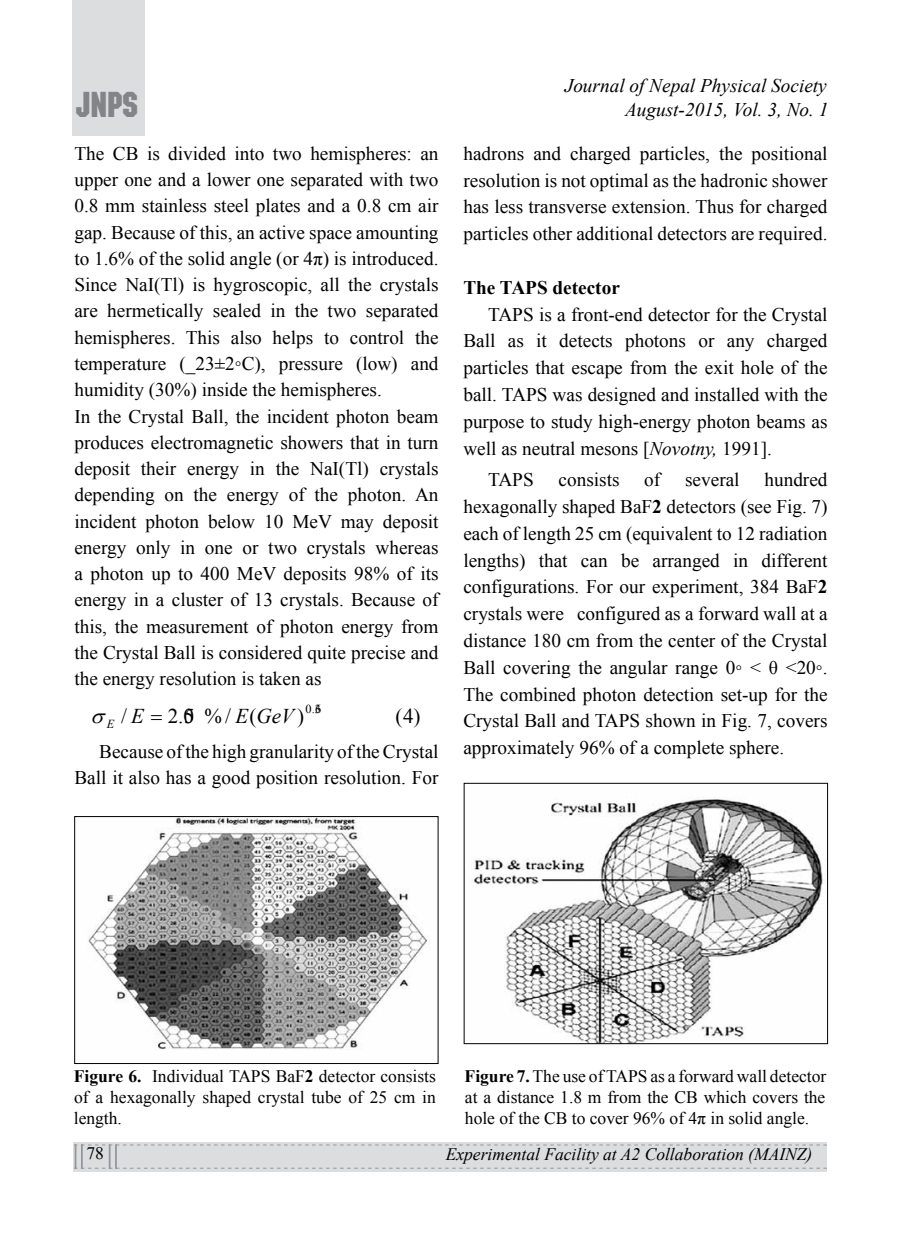
<style>
.page{position:relative;width:902px;height:1241px;background:#fff}
.page>*{position:absolute;margin:0;border:0;box-sizing:border-box;transform-origin:0 0}
.t1{font:35px "Motor";color:#828487}
.t2{font:21px "Times New Roman";color:#000}
.t3{font:italic 21px "Times New Roman";color:#000}
.t4{font:19.25px/26.2px "Times New Roman";color:#000;text-align:justify}
.t5{font:italic 19.25px/23.1px "Times New Roman";color:#000;text-align:right}
.t6{font:700 19.25px "Times New Roman";color:#000}
.t7{font:17.5px/21px "Times New Roman";color:#000;text-align:justify}
.t8{font:italic 17.5px "Times New Roman";color:#000}
.t9{font:12.25px "Times New Roman";color:#000}
.t10{font:italic 12.25px "Times New Roman";color:#000}
.s1{font-style:normal}
.s2{font-style:italic}
.s3{font-weight:700}
</style>
<div class="page">
<div style="left:74px;top:1141px;width:753px;height:30px;background:linear-gradient(to right,#dcddde,#dcddde)"></div>
<div style="left:72px;top:0;width:73px;height:135px;background:#dcddde"></div>
<svg style="left:74px;top:1143px;width:753px;height:25px;background:#d9dadb"></svg>
<hr style="left:81px;top:1143px;width:2px;height:25px;background:#939598">
<hr style="left:115px;top:1143px;width:2px;height:25px;background:#939598">
<img style="left:88px;top:818px;width:342px;height:232px">
<div style="left:74px;top:816px;width:364px;height:247px;border:1px solid #000"></div>
<img style="left:473px;top:799px;width:351px;height:242px">
<div style="left:464px;top:782px;width:364px;height:261px;border:1px solid #000"></div>
<h1 class="t1" style="left:77px;top:83px;width:63px">JnPs</h1>
<p class="t4" style="left:74px;top:140px;width:366px;text-align:left">The CB is divided into two hemispheres: an upper one and a lower one separated with two 0.8 mm stainless steel plates and a 0.8 cm air gap. Because of this, an active space amounting to 1.6% of the solid angle (or 4π) is introduced.<br>Since NaI(Tl) is hygroscopic, all the crystals are hermetically sealed in the two separated hemispheres. This also helps to control the temperature (_23±2◦C), pressure (low) and humidity (30%) inside the hemispheres.<br>In the Crystal Ball, the incident photon beam produces electromagnetic showers that in turn deposit their energy in the NaI(Tl) crystals depending on the energy of the photon. An incident photon below 10 MeV may deposit energy only in one or two crystals whereas a photon up to 400 MeV deposits 98% of its energy in a cluster of 13 crystals. Because of this, the measurement of photon energy from the Crystal Ball is considered quite precise and the energy resolution is taken as</p>
<p class="t2" style="left:121px;top:701px;width:7px">/</p>
<p class="t2" style="left:168px;top:701px;width:90px">2.05 %/ (</p>
<p class="t9" style="left:305px;top:701px;width:17px">0.36</p>
<p class="t3" style="left:235px;top:701px;width:70px">E GeV<span class="s1">)</span></p>
<p class="t2" style="left:395px;top:701px;width:27px">(4)</p>
<p class="t10" style="left:107px;top:715px;width:39px">E <sup>E</sup></p>
<p class="t4" style="left:74px;top:737px;width:366px;text-align:right">Because of the high granularity of the Crystal<br>Ball it also has a good position resolution. For</p>
<p class="t5" style="left:565px;top:74px;width:265px">Journal of Nepal Physical Society<br>August-2015, Vol. 3, No. 1</p>
<p class="t4" style="left:463px;top:140px;width:366px;line-height:26.8px">hadrons and charged particles, the positional resolution is not optimal as the hadronic shower has less transverse extension. Thus for charged particles other additional detectors are required.</p>
<p class="t6" style="left:463px;top:274px;width:158px">The TAPS detector</p>
<p class="t4" style="left:463px;top:300px;width:366px;line-height:26.8px;text-indent:25px">TAPS is a front-end detector for the Crystal Ball as it detects photons or any charged particles that escape from the exit hole of the ball. TAPS was designed and installed with the purpose to study high-energy photon beams as well as neutral mesons [<span class="s2">Novotny,</span> 1991].</p>
<p class="t4" style="left:488px;top:466px;width:47px">TAPS</p>
<p class="t4" style="left:558px;top:466px;width:62px">consists</p>
<p class="t4" style="left:644px;top:466px;width:18px">of</p>
<p class="t4" style="left:685px;top:466px;width:56px">several</p>
<p class="t4" style="left:463px;top:466px;width:366px;line-height:26.8px;text-indent:301px">hundred hexagonally shaped BaF<span class="s3">2</span> detectors (see Fig. 7) each of length 25 cm (equivalent to 12 radiation lengths) that can be arranged in different configurations. For our experiment, 384 BaF<span class="s3">2 </span>crystals were configured as a forward wall at a distance 180 cm from the center of the Crystal Ball covering the angular range 0◦ &lt; θ &lt;20◦.<br>The combined photon detection set-up for the Crystal Ball and TAPS shown in Fig. 7, covers approximately 96% of a complete sphere.</p>
<p class="t7" style="left:74px;top:1065px;width:364px"><span class="s3">Figure 6.</span> Individual TAPS BaF<span class="s3">2</span> detector consists of a hexagonally shaped crystal tube of 25 cm in length.</p>
<p class="t7" style="left:465px;top:1065px;width:363px"><span class="s3">Figure 7.</span> The use of TAPS as a forward wall detector at a distance 1.8 m from the CB which covers the hole of the CB to cover 96% of 4π in solid angle.</p>
<p class="t7" style="left:87px;top:1141px;width:19px">78</p>
<p class="t8" style="left:446px;top:1142px;width:368px">Experimental Facility at A2 Collaboration (MAINZ)</p>
</div>
